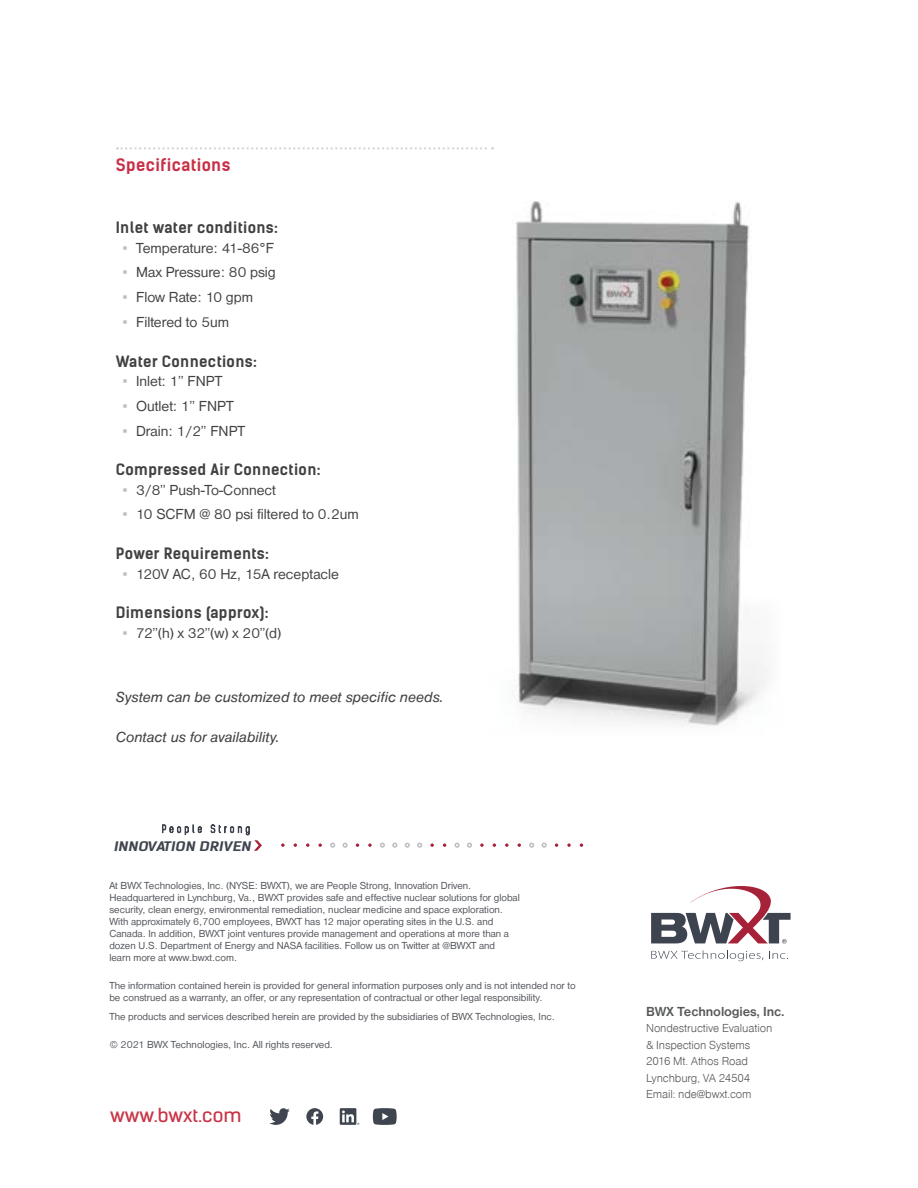
<style>
.page{position:relative;width:918px;height:1188px;background:#fff}
.page>*{position:absolute;margin:0;border:0;box-sizing:border-box;transform-origin:0 0}
.t1{font:18px "Kelson Sans";color:#c93347;scale:1.1 1}
.t2{font:700 16.5px "Kelson Sans";letter-spacing:.025em;color:#c73148}
.t3{font:15px "Nimbus San D";color:#414042}
.t4{font:700 15px "Kelson Sans";letter-spacing:.025em;color:#414042}
.t5{font:italic 15px "Nimbus San D";color:#414042}
.t6{font:700 13.5px "Nimbus San D";letter-spacing:-.01em;color:#58595b}
.t7{font:italic 700 12.6px "Kelson Sans";color:#3f454f;scale:1.26 1}
.t8{font:12px/16.5px "Nimbus San D Ligh";letter-spacing:-.01em;color:#58595b}
.t9{font:10.5px/12.1px "Nimbus San D";color:#52555b}
.s1{font-family:"Arial";color:#bcbec0}
</style>
<div class="page">
<svg style="left:269px;top:1108px;width:21px;height:17px"></svg>
<svg style="left:373px;top:1108px;width:24px;height:17px"></svg>
<svg style="left:340px;top:1108px;width:19px;height:17px"></svg>
<svg style="left:306px;top:1108px;width:17px;height:17px"></svg>
<img style="left:512px;top:201px;width:255px;height:525px">
<svg style="left:117px;top:147px;width:376px;height:3px"></svg>
<svg style="left:294px;top:843px;width:3px;height:4px"></svg>
<svg style="left:318px;top:843px;width:4px;height:4px"></svg>
<svg style="left:343px;top:843px;width:5px;height:5px"></svg>
<svg style="left:368px;top:843px;width:4px;height:4px"></svg>
<svg style="left:392px;top:843px;width:5px;height:5px"></svg>
<svg style="left:417px;top:843px;width:5px;height:5px"></svg>
<svg style="left:443px;top:843px;width:3px;height:4px"></svg>
<svg style="left:467px;top:843px;width:5px;height:5px"></svg>
<svg style="left:493px;top:843px;width:3px;height:4px"></svg>
<svg style="left:518px;top:843px;width:3px;height:4px"></svg>
<svg style="left:281px;top:843px;width:4px;height:4px"></svg>
<svg style="left:306px;top:843px;width:3px;height:4px"></svg>
<svg style="left:330px;top:843px;width:5px;height:5px"></svg>
<svg style="left:356px;top:843px;width:3px;height:4px"></svg>
<svg style="left:380px;top:843px;width:5px;height:5px"></svg>
<svg style="left:405px;top:843px;width:5px;height:5px"></svg>
<svg style="left:430px;top:843px;width:4px;height:4px"></svg>
<svg style="left:454px;top:843px;width:6px;height:5px"></svg>
<svg style="left:480px;top:843px;width:4px;height:4px"></svg>
<svg style="left:505px;top:843px;width:4px;height:4px"></svg>
<svg style="left:542px;top:843px;width:5px;height:5px"></svg>
<svg style="left:529px;top:843px;width:5px;height:5px"></svg>
<svg style="left:651px;top:950px;width:112px;height:11px"></svg>
<svg style="left:769px;top:951px;width:19px;height:8px"></svg>
<svg style="left:651px;top:886px;width:140px;height:58px"></svg>
<svg style="left:162px;top:824px;width:40px;height:11px"></svg>
<svg style="left:211px;top:824px;width:51px;height:27px"></svg>
<svg style="left:567px;top:843px;width:4px;height:4px"></svg>
<svg style="left:555px;top:843px;width:3px;height:4px"></svg>
<svg style="left:580px;top:843px;width:3px;height:4px"></svg>
<h2 class="t2" style="left:116px;top:155px;width:116px">Specifications</h2>
<h3 class="t4" style="left:116px;top:219px;width:163px">Inlet water conditions:</h3>
<h3 class="t3" style="left:123px;top:239px;width:153px"><span class="s1">▪</span> Temperature: 41-86°F</h3>
<h3 class="t3" style="left:123px;top:264px;width:155px"><span class="s1">▪</span> Max Pressure: 80 psig</h3>
<h3 class="t3" style="left:123px;top:289px;width:132px"><span class="s1">▪</span> Flow Rate: 10 gpm</h3>
<h3 class="t3" style="left:123px;top:314px;width:108px"><span class="s1">▪</span> Filtered to 5um</h3>
<h3 class="t4" style="left:116px;top:352px;width:142px">Water Connections:</h3>
<h3 class="t3" style="left:123px;top:373px;width:101px"><span class="s1">▪</span> Inlet: 1” FNPT</h3>
<h3 class="t3" style="left:123px;top:397px;width:113px"><span class="s1">▪</span> Outlet: 1” FNPT</h3>
<h3 class="t3" style="left:123px;top:422px;width:124px"><span class="s1">▪</span> Drain: 1/2” FNPT</h3>
<h3 class="t4" style="left:116px;top:461px;width:206px">Compressed Air Connection:</h3>
<h3 class="t3" style="left:123px;top:481px;width:155px"><span class="s1">▪</span> 3/8” Push-To-Connect</h3>
<h3 class="t3" style="left:123px;top:506px;width:238px"><span class="s1">▪</span> 10 SCFM @ 80 psi filtered to 0.2um</h3>
<h3 class="t4" style="left:116px;top:544px;width:154px">Power Requirements:</h3>
<h3 class="t3" style="left:123px;top:565px;width:218px"><span class="s1">▪</span> 120V AC, 60 Hz, 15A receptacle</h3>
<h3 class="t4" style="left:116px;top:603px;width:154px">Dimensions (approx):</h3>
<h3 class="t3" style="left:123px;top:624px;width:160px"><span class="s1">▪</span> 72”(h) x 32”(w) x 20”(d)</h3>
<h3 class="t5" style="left:116px;top:689px;width:329px">System can be customized to meet specific needs.</h3>
<h3 class="t5" style="left:116px;top:728px;width:165px">Contact us for availability.</h3>
<p class="t7" style="left:113px;top:838px;width:113px">INNOVATION DRIVEN</p>
<p class="t9" style="left:109px;top:879px;width:412px">At BWX Technologies, Inc. (NYSE: BWXT), we are People Strong, Innovation Driven.<br>Headquartered in Lynchburg, Va., BWXT provides safe and effective nuclear solutions for global security, clean energy, environmental remediation, nuclear medicine and space exploration.<br>With approximately 6,700 employees, BWXT has 12 major operating sites in the U.S. and Canada. In addition, BWXT joint ventures provide management and operations at more than a dozen U.S. Department of Energy and NASA facilities. Follow us on Twitter at @BWXT and<br>learn more at www.bwxt.com.</p>
<p class="t9" style="left:109px;top:980px;width:468px">The information contained herein is provided for general information purposes only and is not intended nor to be construed as a warranty, an offer, or any representation of contractual or other legal responsibility.</p>
<p class="t9" style="left:109px;top:1010px;width:447px">The products and services described herein are provided by the subsidiaries of BWX Technologies, Inc.</p>
<p class="t9" style="left:109px;top:1038px;width:225px">© 2021 BWX Technologies, Inc. All rights reserved.</p>
<h1 class="t1" style="left:110px;top:1104px;width:121px">www.bwxt.com</h1>
<p class="t6" style="left:646px;top:1004px;width:140px">BWX Technologies, Inc.</p>
<p class="t8" style="left:646px;top:1020px;width:128px">Nondestructive Evaluation &amp; Inspection Systems<br>2016 Mt. Athos Road<br>Lynchburg, VA 24504<br>Email: nde@bwxt.com</p>
</div>
